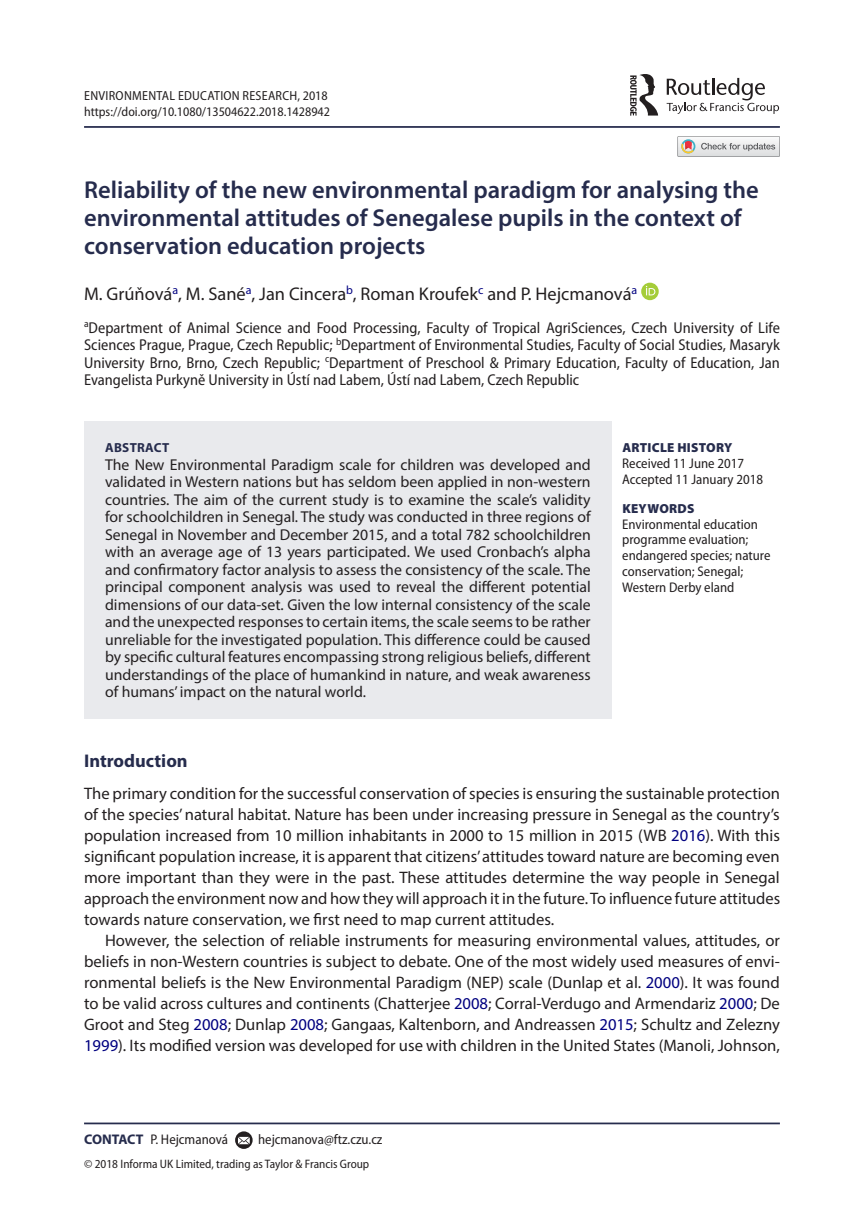
<style>
.page{position:relative;width:864px;height:1231px;background:#fff}
.page>*{position:absolute;margin:0;border:0;box-sizing:border-box;transform-origin:0 0}
.t1{font:600 24.5px/28px "Myriad Pro";color:#262c4d}
.t2{font:18.38px "Myriad Pro";color:#231f20}
.t3{font:700 18.38px "Myriad Pro";color:#262c4d}
.t4{font:16.62px/21px "Myriad Pro";color:#231f20;text-align:justify}
.t5{font:15.75px/17.5px "Myriad Pro";color:#231f20;text-align:justify}
.t6{font:semi-condensed 15.75px/17.5px "Myriad Pro";color:#231f20;text-align:justify}
.t7{font:semi-condensed 14px/15.8px "Myriad Pro";color:#231f20}
.t8{font:semi-condensed 13.12px/15.8px "Myriad Pro";color:#231f20}
.t9{font:900 13.12px "Myriad Pro";letter-spacing:.02em;color:#262c4d}
.t10{font:700 13.12px "Myriad Pro";letter-spacing:.02em;color:#262c4d}
.t11{font:semi-condensed 12.25px "Myriad Pro";color:#231f20}
.s1{color:#000080}
.s2{font-weight:700;font-stretch:normal;color:#262c4d}
</style>
<div class="page">
<hr style="left:84px;top:126px;width:695px;height:2px;background:#262c4d">
<div style="left:84px;top:421px;width:527px;height:297px;background:#e9eaed"></div>
<svg style="left:641px;top:282px;width:17px;height:18px"></svg>
<svg style="left:645px;top:286px;width:10px;height:9px"></svg>
<hr style="left:84px;top:1122px;width:695px;height:2px;background:#262c4d">
<svg style="left:235px;top:1131px;width:17px;height:17px"></svg>
<svg style="left:238px;top:1136px;width:12px;height:8px"></svg>
<svg style="left:666px;top:78px;width:112px;height:36px"></svg>
<svg style="left:630px;top:74px;width:28px;height:42px"></svg>
<svg style="left:677px;top:136px;width:102px;height:20px"></svg>
<p class="t8" style="left:84px;top:88px;width:247px">Environmental Education Research, 2018 https://doi.org/10.1080/13504622.2018.1428942</p>
<h1 class="t1" style="left:84px;top:175px;width:676px">Reliability of the new environmental paradigm for analysing the environmental attitudes of Senegalese pupils in the context of conservation education projects</h1>
<p class="t2" style="left:84px;top:282px;width:554px">M. Grúňová<sup>a</sup>, M. Sané<sup>a</sup>, Jan Cincera<sup>b</sup>, Roman Kroufek<sup>c</sup> and P. Hejcmanová<sup>a</sup></p>
<p class="t6" style="left:84px;top:319px;width:697px"><sup>a</sup>Department of Animal Science and Food Processing, Faculty of Tropical AgriSciences, Czech University of Life Sciences Prague, Prague, Czech Republic; <sup>b</sup>Department of Environmental Studies, Faculty of Social Studies, Masaryk University Brno, Brno, Czech Republic; <sup>c</sup>Department of Preschool &amp; Primary Education, Faculty of Education, Jan Evangelista Purkyně University in Ústí nad Labem, Ústí nad Labem, Czech Republic</p>
<p class="t10" style="left:105px;top:439px;width:66px">ABSTRACT</p>
<p class="t5" style="left:105px;top:455px;width:487px">The New Environmental Paradigm scale for children was developed and validated in Western nations but has seldom been applied in non-western countries. The aim of the current study is to examine the scale’s validity for schoolchildren in Senegal. The study was conducted in three regions of Senegal in November and December 2015, and a total 782 schoolchildren with an average age of 13 years participated. We used Cronbach’s alpha and confirmatory factor analysis to assess the consistency of the scale. The principal component analysis was used to reveal the different potential dimensions of our data-set. Given the low internal consistency of the scale and the unexpected responses to certain items, the scale seems to be rather unreliable for the investigated population. This difference could be caused by specific cultural features encompassing strong religious beliefs, different understandings of the place of humankind in nature, and weak awareness of humans’ impact on the natural world.</p>
<p class="t9" style="left:622px;top:440px;width:111px">ARTICLE HISTORY</p>
<p class="t7" style="left:622px;top:455px;width:142px">Received 11 June 2017<br>Accepted 11 January 2018</p>
<p class="t9" style="left:622px;top:501px;width:74px">KEYWORDS</p>
<p class="t7" style="left:622px;top:516px;width:150px">Environmental education programme evaluation; endangered species; nature conservation; Senegal;<br>Western Derby eland</p>
<p class="t3" style="left:84px;top:749px;width:105px">Introduction</p>
<p class="t4" style="left:84px;top:782px;width:697px">The primary condition for the successful conservation of species is ensuring the sustainable protection of the species’ natural habitat. Nature has been under increasing pressure in Senegal as the country’s population increased from 10 million inhabitants in 2000 to 15 million in 2015 (WB <span class="s1">2016</span>). With this significant population increase, it is apparent that citizens’ attitudes toward nature are becoming even more important than they were in the past. These attitudes determine the way people in Senegal approach the environment now and how they will approach it in the future. To influence future attitudes towards nature conservation, we first need to map current attitudes.</p>
<p class="t4" style="left:84px;top:929px;width:697px;text-indent:21px">However, the selection of reliable instruments for measuring environmental values, attitudes, or beliefs in non-Western countries is subject to debate. One of the most widely used measures of envi&shy;ronmental beliefs is the New Environmental Paradigm (NEP) scale (Dunlap et al. <span class="s1">2000</span>). It was found to be valid across cultures and continents (Chatterjee <span class="s1">2008</span>; Corral-Verdugo and Armendariz <span class="s1">2000</span>; De Groot and Steg <span class="s1">2008</span>; Dunlap <span class="s1">2008</span>; Gangaas, Kaltenborn, and Andreassen <span class="s1">2015</span>; Schultz and Zelezny <span class="s1">1999</span>). Its modified version was developed for use with children in the United States (Manoli, Johnson,</p>
<p class="t7" style="left:84px;top:1131px;width:145px"><span class="s2">CONTACT</span> P. Hejcmanová</p>
<p class="t7" style="left:258px;top:1131px;width:126px">hejcmanova@ftz.czu.cz</p>
<p class="t11" style="left:84px;top:1156px;width:286px">© 2018 Informa UK Limited, trading as Taylor &amp; Francis Group</p>
</div>
